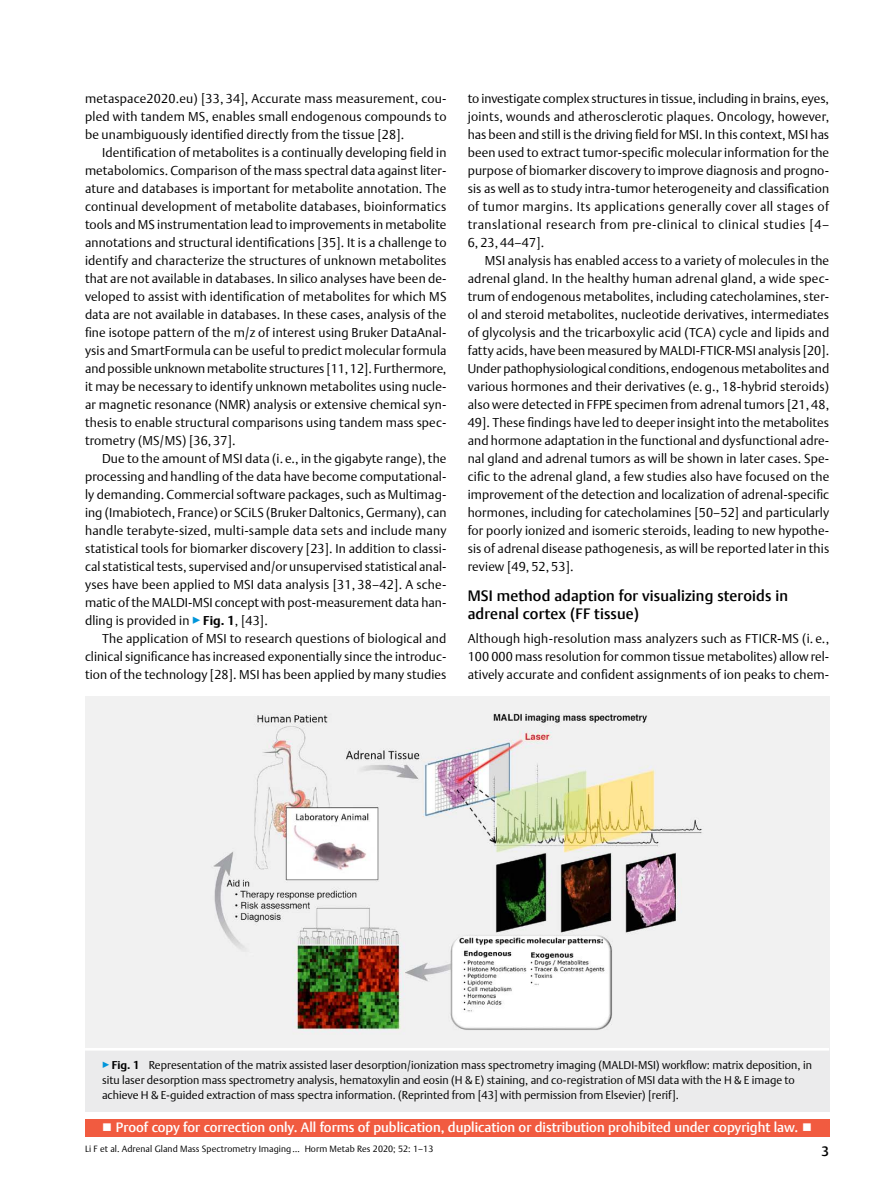
<style>
.page{position:relative;width:893px;height:1191px;background:#fff}
.page>*{position:absolute;margin:0;border:0;box-sizing:border-box;transform-origin:0 0}
.t1{font:500 15px/18px "Thieme Argo 2011";letter-spacing:.01em;color:#000}
.t2{font:500 13.5px "Thieme Argo 2011";color:#fff}
.t3{font:500 13.5px "Thieme Argo 2011";color:#000}
.t4{font:300 12.75px/18px "Thieme Argo 2011";letter-spacing:.01em;color:#000;text-align:justify}
.t5{font:300 11.25px/15px "Thieme Argo 2011";color:#000}
.t6{font:300 9px "Thieme Argo 2011";letter-spacing:.01em;color:#000}
.s1{color:#0095da}
.s2{font-weight:700}
</style>
<div class="page">
<div style="left:85px;top:1119px;width:744px;height:17px;background:#f15b40"></div>
<div style="left:85px;top:1047px;width:744px;height:64px;background:#ebebec"></div>
<svg style="left:85px;top:1048px;width:744px;height:2px"></svg>
<img style="left:85px;top:696px;width:744px;height:351px">
<p class="t4" style="left:85px;top:89px;width:363px">metaspace2020.eu) [33, 34], Accurate mass measurement, cou&shy;pled with tandem MS, enables small endogenous compounds to be unambiguously identified directly from the tissue [28].</p>
<p class="t4" style="left:85px;top:143px;width:363px;text-indent:17px">Identification of metabolites is a continually developing field in metabolomics. Comparison of the mass spectral data against liter&shy;ature and databases is important for metabolite annotation. The continual development of metabolite databases, bioinformatics tools and MS instrumentation lead to improvements in metabolite annotations and structural identifications [35]. It is a challenge to identify and characterize the structures of unknown metabolites that are not available in databases. In silico analyses have been de&shy;veloped to assist with identification of metabolites for which MS data are not available in databases. In these cases, analysis of the fine isotope pattern of the m/z of interest using Bruker DataAnal&shy;ysis and SmartFormula can be useful to predict molecular formula and possible unknown metabolite structures [11,12]. Furthermore, it may be necessary to identify unknown metabolites using nucle&shy;ar magnetic resonance (NMR) analysis or extensive chemical syn&shy;thesis to enable structural comparisons using tandem mass spec&shy;trometry (MS/MS) [36, 37].</p>
<p class="t4" style="left:85px;top:449px;width:363px;text-indent:17px">Due to the amount of MSI data (i. e., in the gigabyte range), the processing and handling of the data have become computational&shy;ly demanding. Commercial software packages, such as Multimag&shy;ing (Imabiotech, France) or SCiLS (Bruker Daltonics, Germany), can handle terabyte-sized, multi-sample data sets and include many statistical tools for biomarker discovery [23]. In addition to classi&shy;cal statistical tests, supervised and/or unsupervised statistical anal&shy;yses have been applied to MSI data analysis [31, 38–42]. A sche&shy;matic of the MALDI-MSI concept with post-measurement data han&shy;dling is provided in <span class="s1">▶</span><span class="s2">Fig. 1</span>, [43].</p>
<p class="t4" style="left:85px;top:629px;width:363px;text-indent:17px">The application of MSI to research questions of biological and clinical significance has increased exponentially since the introduc&shy;tion of the technology [28]. MSI has been applied by many studies</p>
<p class="t4" style="left:468px;top:89px;width:363px">to investigate complex structures in tissue, including in brains, eyes, joints, wounds and atherosclerotic plaques. Oncology, however, has been and still is the driving field for MSI. In this context, MSI has been used to extract tumor-specific molecular information for the purpose of biomarker discovery to improve diagnosis and progno&shy;sis as well as to study intra-tumor heterogeneity and classification of tumor margins. Its applications generally cover all stages of translational research from pre-clinical to clinical studies [4– 6, 23, 44–47].</p>
<p class="t4" style="left:468px;top:251px;width:363px;text-indent:17px">MSI analysis has enabled access to a variety of molecules in the adrenal gland. In the healthy human adrenal gland, a wide spec&shy;trum of endogenous metabolites, including catecholamines, ster&shy;ol and steroid metabolites, nucleotide derivatives, intermediates of glycolysis and the tricarboxylic acid (TCA) cycle and lipids and fatty acids, have been measured by MALDI-FTICR-MSI analysis [20].<br>Under pathophysiological conditions, endogenous metabolites and various hormones and their derivatives (e. g., 18-hybrid steroids) also were detected in FFPE specimen from adrenal tumors [21, 48, 49]. These findings have led to deeper insight into the metabolites and hormone adaptation in the functional and dysfunctional adre&shy;nal gland and adrenal tumors as will be shown in later cases. Spe&shy;cific to the adrenal gland, a few studies also have focused on the improvement of the detection and localization of adrenal-specific hormones, including for catecholamines [50–52] and particularly for poorly ionized and isomeric steroids, leading to new hypothe&shy;sis of adrenal disease pathogenesis, as will be reported later in this review [49, 52, 53].</p>
<p class="t1" style="left:468px;top:586px;width:322px">MSI method adaption for visualizing steroids in adrenal cortex (FF tissue)</p>
<p class="t4" style="left:468px;top:629px;width:363px">Although high-resolution mass analyzers such as FTICR-MS (i. e., 100 000 mass resolution for common tissue metabolites) allow rel&shy;atively accurate and confident assignments of ion peaks to chem-</p>
<p class="t5" style="left:102px;top:1057px;width:711px"><span class="s1">▶</span><span class="s2">Fig. 1</span> Representation of the matrix assisted laser desorption/ionization mass spectrometry imaging (MALDI-MSI) workflow: matrix deposition, in situ laser desorption mass spectrometry analysis, hematoxylin and eosin (H &amp; E) staining, and co-registration of MSI data with the H &amp; E image to achieve H &amp; E-guided extraction of mass spectra information. (Reprinted from [43] with permission from Elsevier) [rerif].</p>
<p class="t2" style="left:101px;top:1118px;width:713px">■ Proof copy for correction only. All forms of publication, duplication or distribution prohibited under copyright law. ■</p>
<p class="t6" style="left:85px;top:1143px;width:350px">Li F et al. Adrenal Gland Mass Spectrometry Imaging … Horm Metab Res 2020; 52: 1–13</p>
<p class="t3" style="left:822px;top:1142px;width:9px">3</p>
</div>
